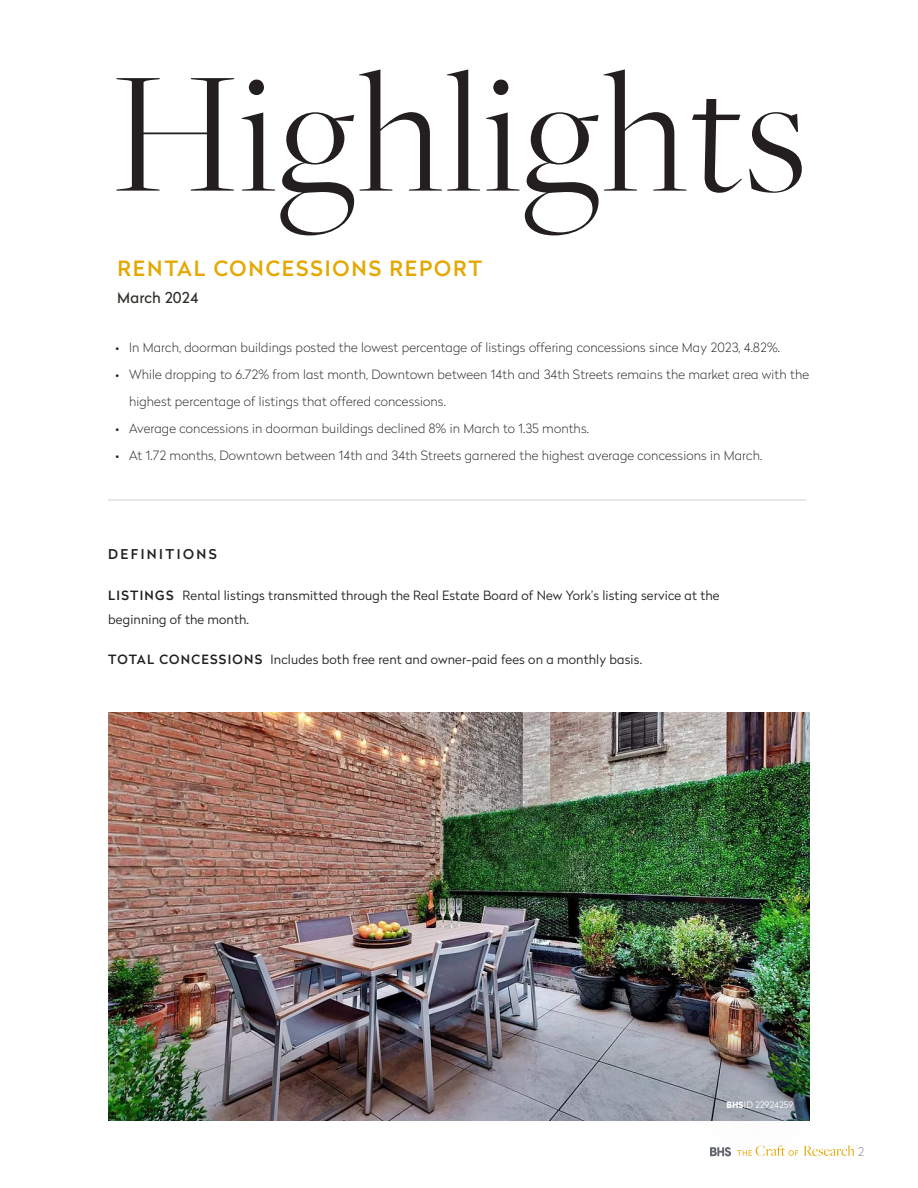
<style>
.page{position:relative;width:918px;height:1188px;background:#fff}
.page>*{position:absolute;margin:0;border:0;box-sizing:border-box;transform-origin:0 0}
.t1{font:300 180px "Freight Big Pro";letter-spacing:.015em;color:#231f20}
.t2{font:500 21px "Radikal";letter-spacing:.09em;color:#e5a800}
.t3{font:15px "Radikal";letter-spacing:.01em;color:#322f2a}
.t4{font:500 13.5px "Radikal";letter-spacing:.18em;color:#231f20}
.t5{font:100 12.75px/27px "Radikal";letter-spacing:.01em;color:#231f20}
.t6{font:300 12.75px/24px "Radikal";letter-spacing:.01em;color:#231f20}
.t7{font:100 12px "Radikal";color:#322f2a}
.t8{font:300 9px "Radikal";color:#fff}
.s1{font-weight:500}
.s2{font-family:"Cadiz";font-weight:900}
</style>
<div class="page">
<svg style="left:837px;top:1145px;width:18px;height:11px"></svg>
<img style="left:108px;top:712px;width:702px;height:287px">
<img style="left:108px;top:999px;width:702px;height:121px">
<div style="left:678px;top:1043px;width:159px;height:122px;background:#231f20;opacity:.75"></div>
<hr style="left:108px;top:500px;width:698px;height:1px;background:#ced1d7">
<p class="t1" style="left:112px;top:17px;width:696px">Highlights</p>
<p class="t2" style="left:118px;top:253px;width:366px">RENTAL CONCESSIONS REPORT</p>
<p class="t3" style="left:117px;top:287px;width:83px">March 2024</p>
<p class="t5" style="left:116px;top:333px;width:666px">• In March, doorman buildings posted the lowest percentage of listings offering concessions since May 2023, 4.82%.</p>
<p class="t5" style="left:129px;top:360px;width:682px;text-indent:-14px">• While dropping to 6.72% from last month, Downtown between 14th and 34th Streets remains the market area with the highest percentage of listings that offered concessions.</p>
<p class="t5" style="left:116px;top:414px;width:475px">• Average concessions in doorman buildings declined 8% in March to 1.35 months.</p>
<p class="t5" style="left:116px;top:441px;width:648px">• At 1.72 months, Downtown between 14th and 34th Streets garnered the highest average concessions in March.</p>
<p class="t4" style="left:108px;top:545px;width:110px">DEFINITIONS</p>
<p class="t6" style="left:108px;top:583px;width:613px"><span class="s1">LISTINGS</span> Rental listings transmitted through the Real Estate Board of New York’s listing service at the beginning of the month.</p>
<p class="t6" style="left:108px;top:647px;width:535px"><span class="s1">TOTAL CONCESSIONS</span> Includes both free rent and owner-paid fees on a monthly basis.</p>
<p class="t8" style="left:726px;top:1098px;width:69px"><span class="s2">BHS</span>ID 22924259</p>
<p class="t7" style="left:858px;top:1143px;width:8px">2</p>
</div>
